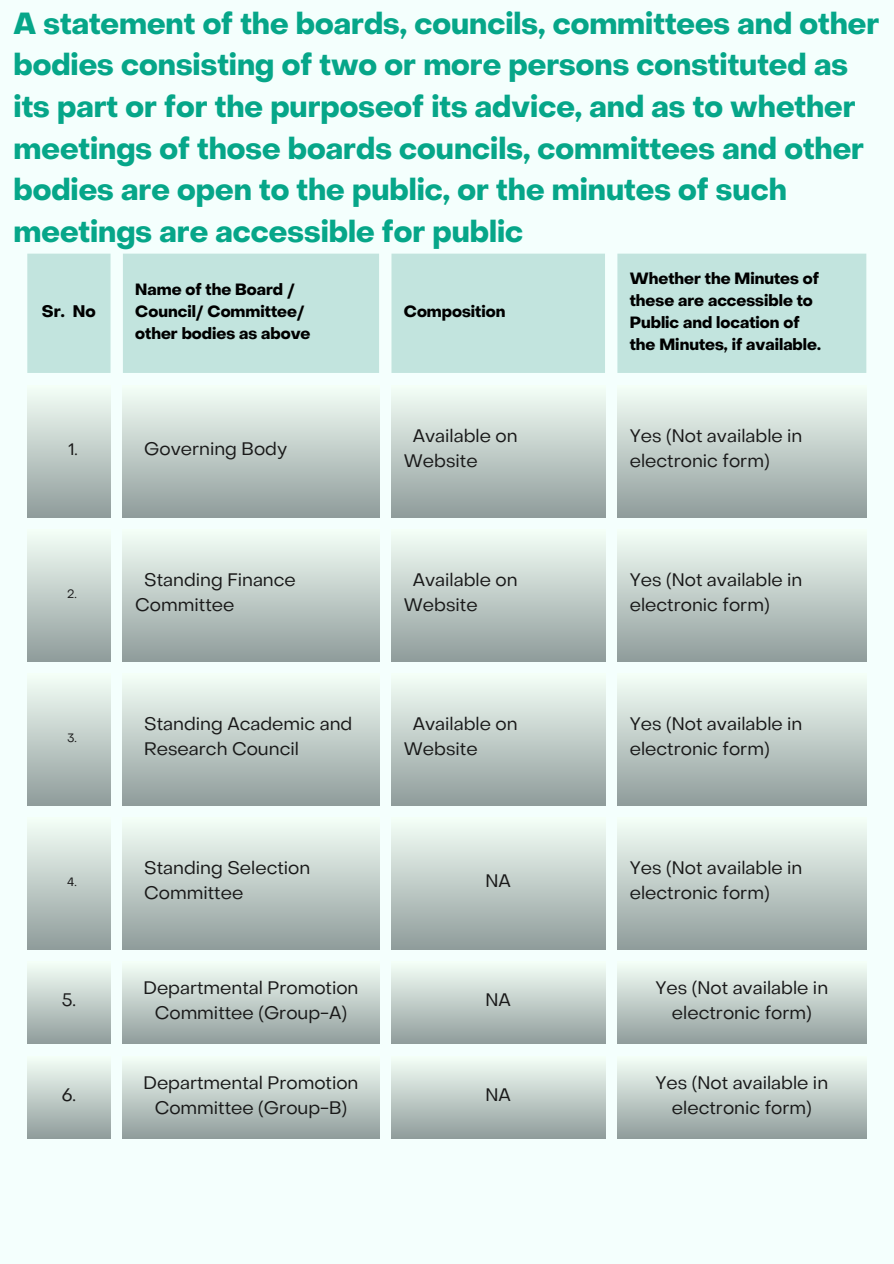
<style>
.page{position:relative;width:894px;height:1264px;background:#fff}
.page>*{position:absolute;margin:0;border:0;box-sizing:border-box;transform-origin:0 0}
.t1{font:700 30px/41.7px "Object Sans";color:#06a689}
.t2{font:18px/25px "Object Sans";color:#191919}
.t3{font:700 16.5px "Object Sans";color:#000}
.t4{font:16.5px "Object Sans";color:#191919}
.t5{font:700 16.05px/22px "Object Sans";color:#000}
.t6{font:12px "Object Sans";color:#191919}
</style>
<div class="page">
<div style="left:0;top:0;width:893px;height:1263px;background:#f4fffd"></div>
<div style="left:27px;top:254px;width:839px;height:119px;background:#c2e4de"></div>
<div style="left:27px;top:385px;width:83px;height:132px;background:linear-gradient(to bottom,#f4fff8,#909d9c)"></div>
<div style="left:123px;top:385px;width:256px;height:132px;background:linear-gradient(to bottom,#f4fff8,#909d9c)"></div>
<div style="left:391px;top:385px;width:214px;height:132px;background:linear-gradient(to bottom,#f4fff8,#909d9c)"></div>
<div style="left:617px;top:385px;width:249px;height:132px;background:linear-gradient(to bottom,#f4fff8,#909d9c)"></div>
<div style="left:27px;top:529px;width:83px;height:132px;background:linear-gradient(to bottom,#f5fff8,#909d9c)"></div>
<div style="left:123px;top:529px;width:256px;height:132px;background:linear-gradient(to bottom,#f5fff8,#909d9c)"></div>
<div style="left:391px;top:529px;width:214px;height:132px;background:linear-gradient(to bottom,#f5fff8,#909d9c)"></div>
<div style="left:617px;top:529px;width:249px;height:132px;background:linear-gradient(to bottom,#f5fff8,#909d9c)"></div>
<div style="left:27px;top:673px;width:83px;height:132px;background:linear-gradient(to bottom,#f5fff8,#909d9c)"></div>
<div style="left:123px;top:673px;width:256px;height:132px;background:linear-gradient(to bottom,#f5fff8,#909d9c)"></div>
<div style="left:391px;top:673px;width:214px;height:132px;background:linear-gradient(to bottom,#f5fff8,#909d9c)"></div>
<div style="left:617px;top:673px;width:249px;height:132px;background:linear-gradient(to bottom,#f5fff8,#909d9c)"></div>
<div style="left:27px;top:817px;width:83px;height:132px;background:linear-gradient(to bottom,#f5fff8,#909d9c)"></div>
<div style="left:123px;top:817px;width:256px;height:132px;background:linear-gradient(to bottom,#f5fff8,#909d9c)"></div>
<div style="left:391px;top:817px;width:214px;height:132px;background:linear-gradient(to bottom,#f5fff8,#909d9c)"></div>
<div style="left:617px;top:817px;width:249px;height:132px;background:linear-gradient(to bottom,#f5fff8,#909d9c)"></div>
<div style="left:27px;top:961px;width:83px;height:82px;background:linear-gradient(to bottom,#f5fff8,#929f9e)"></div>
<div style="left:123px;top:961px;width:256px;height:82px;background:linear-gradient(to bottom,#f5fff8,#929f9e)"></div>
<div style="left:391px;top:961px;width:214px;height:82px;background:linear-gradient(to bottom,#f5fff8,#929f9e)"></div>
<div style="left:617px;top:961px;width:249px;height:82px;background:linear-gradient(to bottom,#f5fff8,#929f9e)"></div>
<div style="left:27px;top:1056px;width:83px;height:82px;background:linear-gradient(to bottom,#f4fff7,#919e9d)"></div>
<div style="left:123px;top:1056px;width:256px;height:82px;background:linear-gradient(to bottom,#f4fff7,#919e9d)"></div>
<div style="left:391px;top:1056px;width:214px;height:82px;background:linear-gradient(to bottom,#f4fff7,#919e9d)"></div>
<div style="left:617px;top:1056px;width:249px;height:82px;background:linear-gradient(to bottom,#f4fff7,#919e9d)"></div>
<h1 class="t1" style="left:14px;top:5px;width:867px">A statement of the boards, councils, committees and other bodies consisting of two or more persons constituted as its part or for the purposeof its advice, and as to whether meetings of those boards councils, committees and other bodies are open to the public, or the minutes of such meetings are accessible for public</h1>
<p class="t3" style="left:42px;top:305px;width:55px">Sr. No</p>
<p class="t5" style="left:135px;top:280px;width:171px">Name of the Board /<br>Council/ Committee/</p>
<p class="t5" style="left:135px;top:324px;width:177px">other bodies as above</p>
<p class="t4" style="left:68px;top:442px;width:11px">1.</p>
<p class="t2" style="left:144px;top:437px;width:144px">Governing Body</p>
<p class="t5" style="left:404px;top:302px;width:103px">Composition</p>
<p class="t5" style="left:629px;top:269px;width:191px">Whether the Minutes of these are accessible to<br>Public and location of</p>
<p class="t5" style="left:629px;top:335px;width:192px">the Minutes, if available.</p>
<p class="t2" style="left:404px;top:424px;width:115px;text-indent:9px">Available on<br>Website</p>
<p class="t2" style="left:629px;top:424px;width:174px">Yes (Not available in electronic form)</p>
<p class="t6" style="left:67px;top:589px;width:11px">2.</p>
<p class="t6" style="left:67px;top:733px;width:11px">3.</p>
<p class="t6" style="left:67px;top:877px;width:11px">4.</p>
<p class="t2" style="left:62px;top:988px;width:16px">5.</p>
<p class="t2" style="left:62px;top:1083px;width:16px">6.</p>
<p class="t2" style="left:135px;top:568px;width:162px;text-indent:9px">Standing Finance<br>Committee</p>
<p class="t2" style="left:404px;top:568px;width:115px;text-indent:9px">Available on<br>Website</p>
<p class="t2" style="left:629px;top:568px;width:174px">Yes (Not available in electronic form)</p>
<p class="t2" style="left:144px;top:712px;width:210px">Standing Academic and</p>
<p class="t2" style="left:144px;top:737px;width:156px">Research Council</p>
<p class="t2" style="left:144px;top:856px;width:168px">Standing Selection</p>
<p class="t2" style="left:144px;top:881px;width:101px">Committee</p>
<p class="t2" style="left:143px;top:976px;width:216px;text-align:center">Departmental Promotion<br>Committee (Group-A)</p>
<p class="t2" style="left:143px;top:1071px;width:216px;text-align:center">Departmental Promotion<br>Committee (Group-B)</p>
<p class="t2" style="left:404px;top:712px;width:115px;text-indent:9px">Available on<br>Website</p>
<p class="t2" style="left:629px;top:712px;width:174px">Yes (Not available in electronic form)</p>
<p class="t2" style="left:485px;top:869px;width:27px">NA</p>
<p class="t2" style="left:485px;top:988px;width:27px">NA</p>
<p class="t2" style="left:485px;top:1083px;width:27px">NA</p>
<p class="t2" style="left:629px;top:856px;width:174px">Yes (Not available in electronic form)</p>
<p class="t2" style="left:655px;top:976px;width:174px;text-align:center">Yes (Not available in electronic form)</p>
<p class="t2" style="left:655px;top:1071px;width:174px;text-align:center">Yes (Not available in electronic form)</p>
</div>
